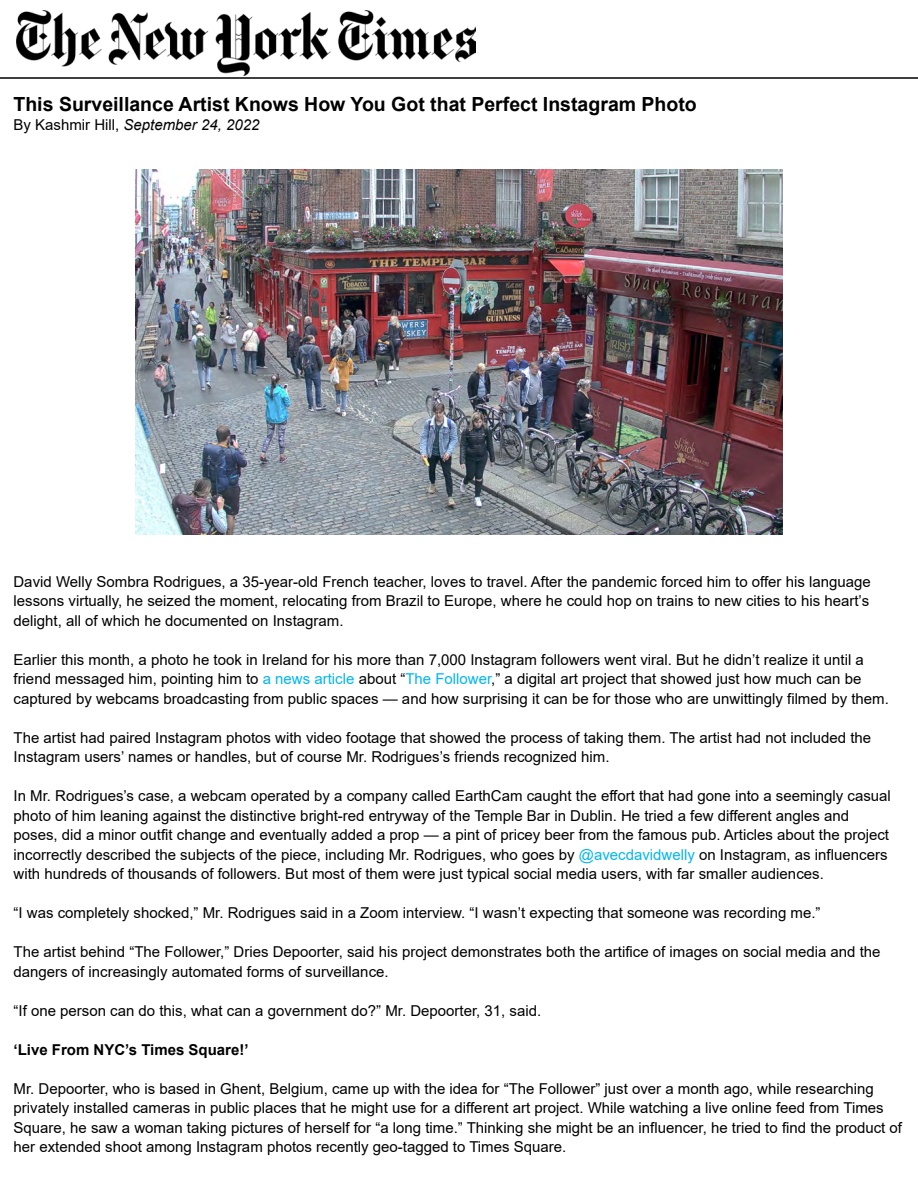
<style>
.page{position:relative;width:918px;height:1188px;background:#fff}
.page>*{position:absolute;margin:0;border:0;box-sizing:border-box;transform-origin:0 0}
.t1{font:700 19.5px "Arial";color:#000}
.t2{font:15px/19.5px "Arial";color:#000}
.t3{font:italic 15px "Arial";color:#000}
.t4{font:700 15px "Arial";color:#000}
.s1{font-style:normal}
.s2{color:#00b6f1}
</style>
<div class="page">
<img style="left:135px;top:169px;width:648px;height:365px">
<svg style="left:0;top:10px;width:918px;height:69px"></svg>
<h1 class="t1" style="left:14px;top:91px;width:685px">This Surveillance Artist Knows How You Got that Perfect Instagram Photo</h1>
<p class="t3" style="left:14px;top:115px;width:247px"><span class="s1">By Kashmir Hill,</span> September 24, 2022</p>
<p class="t2" style="left:14px;top:572px;width:859px;text-align:justify">David Welly Sombra Rodrigues, a 35-year-old French teacher, loves to travel. After the pandemic forced him to offer his language lessons virtually, he seized the moment, relocating from Brazil to Europe, where he could hop on trains to new cities to his heart’s delight, all of which he documented on Instagram.</p>
<p class="t2" style="left:14px;top:650px;width:877px">Earlier this month, a photo he took in Ireland for his more than 7,000 Instagram followers went viral. But he didn’t realize it until a friend messaged him, pointing him to <span class="s2">a news article</span> about “<span class="s2">The Follower</span>,” a digital art project that showed just how much can be captured by webcams broadcasting from public spaces — and how surprising it can be for those who are unwittingly filmed by them.</p>
<p class="t2" style="left:14px;top:728px;width:859px">The artist had paired Instagram photos with video footage that showed the process of taking them. The artist had not included the<br>Instagram users’ names or handles, but of course Mr. Rodrigues’s friends recognized him.</p>
<p class="t2" style="left:14px;top:786px;width:879px">In Mr. Rodrigues’s case, a webcam operated by a company called EarthCam caught the effort that had gone into a seemingly casual photo of him leaning against the distinctive bright-red entryway of the Temple Bar in Dublin. He tried a few different angles and poses, did a minor outfit change and eventually added a prop — a pint of pricey beer from the famous pub. Articles about the project incorrectly described the subjects of the piece, including Mr. Rodrigues, who goes by <span class="s2">@avecdavidwelly</span> on Instagram, as influencers with hundreds of thousands of followers. But most of them were just typical social media users, with far smaller audiences.</p>
<p class="t2" style="left:14px;top:903px;width:808px">“I was completely shocked,” Mr. Rodrigues said in a Zoom interview. “I wasn’t expecting that someone was recording me.”</p>
<p class="t2" style="left:14px;top:942px;width:869px">The artist behind “The Follower,” Dries Depoorter, said his project demonstrates both the artifice of images on social media and the dangers of increasingly automated forms of surveillance.</p>
<p class="t2" style="left:14px;top:1001px;width:529px">“If one person can do this, what can a government do?” Mr. Depoorter, 31, said.</p>
<p class="t4" style="left:14px;top:1039px;width:237px">‘Live From NYC’s Times Square!’</p>
<p class="t2" style="left:14px;top:1079px;width:890px">Mr. Depoorter, who is based in Ghent, Belgium, came up with the idea for “The Follower” just over a month ago, while researching privately installed cameras in public places that he might use for a different art project. While watching a live online feed from Times Square, he saw a woman taking pictures of herself for “a long time.” Thinking she might be an influencer, he tried to find the product of her extended shoot among Instagram photos recently geo-tagged to Times Square.</p>
</div>
